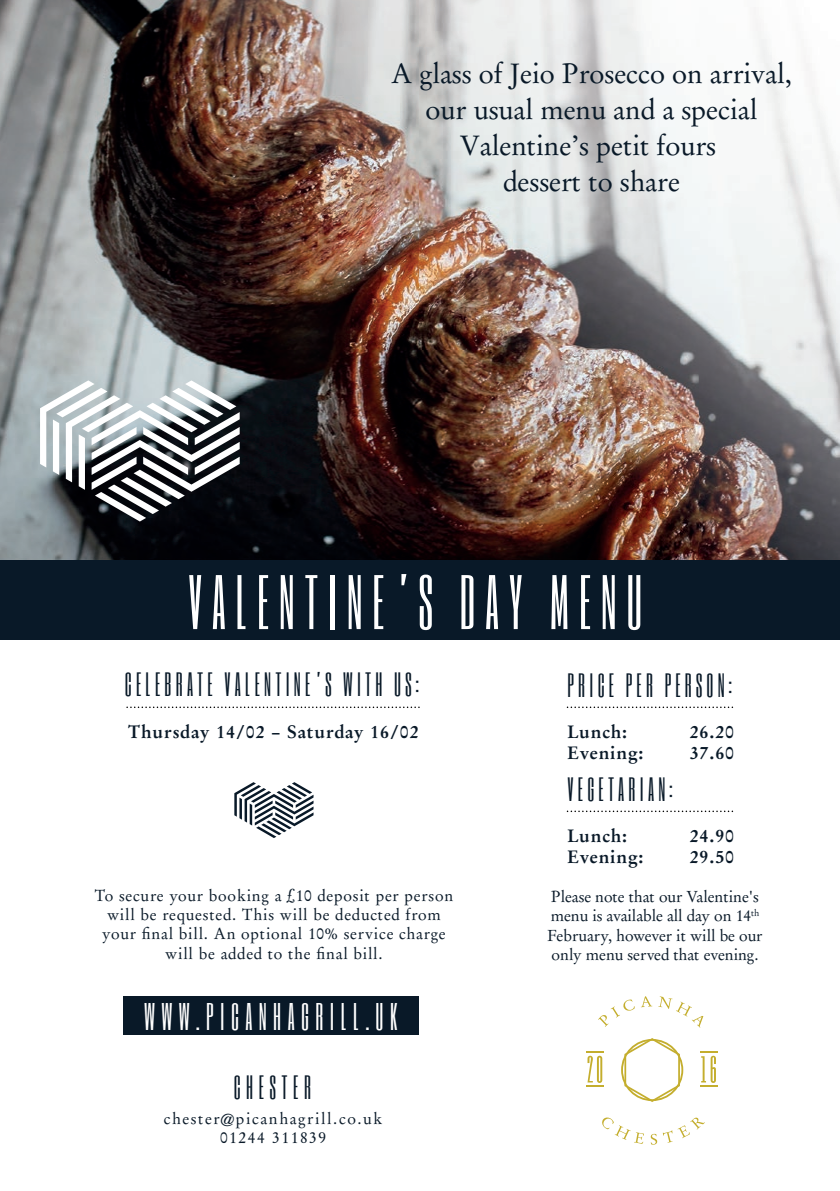
<style>
.page{position:relative;width:840px;height:1191px;background:#fff}
.page>*{position:absolute;margin:0;border:0;box-sizing:border-box;transform-origin:0 0}
.t1{font:64px "Six Caps";letter-spacing:.15em;color:#fff}
.t2{font:32px "Six Caps";letter-spacing:.2em;color:#fff}
.t3{font:28px/36px "Garamond No 8";color:#091928;text-align:center}
.t4{font:28px "Six Caps";letter-spacing:.15em;color:#091928}
.t5{font:28px "Six Caps";letter-spacing:.2em;color:#091928}
.t6{font:700 18px/21.6px "Garamond No 8";letter-spacing:.05em;color:#091928}
.t7{font:16px/19.2px "Garamond No 8";letter-spacing:.05em;color:#091928;text-align:center}
.t8{font:16px/19.2px "Garamond No 8";color:#091928}
.t9{font:16px/19.2px "Garamond No 8";letter-spacing:.1em;color:#091928;text-align:center}
</style>
<div class="page">
<img style="left:0;top:0;width:839px;height:561px">
<svg style="left:566px;top:706px;width:166px;height:2px"></svg>
<svg style="left:566px;top:810px;width:166px;height:2px"></svg>
<div style="left:123px;top:996px;width:295px;height:38px;background:#091928"></div>
<div style="left:0;top:561px;width:839px;height:79px;background:#091928"></div>
<svg style="left:40px;top:380px;width:199px;height:141px"></svg>
<svg style="left:234px;top:782px;width:79px;height:56px"></svg>
<svg style="left:598px;top:999px;width:36px;height:28px"></svg>
<svg style="left:641px;top:996px;width:11px;height:11px"></svg>
<svg style="left:658px;top:996px;width:45px;height:31px"></svg>
<svg style="left:602px;top:1117px;width:41px;height:26px"></svg>
<svg style="left:650px;top:1133px;width:6px;height:11px"></svg>
<svg style="left:662px;top:1117px;width:42px;height:25px"></svg>
<svg style="left:621px;top:1038px;width:62px;height:64px"></svg>
<svg style="left:700px;top:1051px;width:17px;height:36px"></svg>
<svg style="left:586px;top:1051px;width:17px;height:36px"></svg>
<svg style="left:126px;top:706px;width:293px;height:2px"></svg>
<h3 class="t3" style="left:391px;top:55px;width:402px">A glass of Jeio Prosecco on arrival, our usual menu and a special<br>Valentine’s petit fours<br>dessert to share</h3>
<h1 class="t1" style="left:188px;top:558px;width:455px">VALENTINE’S DAY MENU</h1>
<h3 class="t4" style="left:125px;top:665px;width:295px">CELEBRATE VALENTINE’S WITH US:</h3>
<p class="t6" style="left:128px;top:720px;width:292px">Thursday 14/02 – Saturday 16/02</p>
<h3 class="t4" style="left:567px;top:665px;width:166px">PRICE PER PERSON:</h3>
<p class="t6" style="left:567px;top:720px;width:77px">Lunch:<br>Evening:</p>
<p class="t6" style="left:689px;top:720px;width:46px">26.20<br>37.60</p>
<h3 class="t4" style="left:567px;top:769px;width:106px">VEGETARIAN:</h3>
<p class="t6" style="left:567px;top:824px;width:77px">Lunch:<br>Evening:</p>
<p class="t6" style="left:689px;top:824px;width:46px">24.90<br>29.50</p>
<p class="t7" style="left:95px;top:885px;width:360px">To secure your booking a £10 deposit per person will be requested. This will be deducted from your final bill. An optional 10% service charge will be added to the final bill.</p>
<p class="t8" style="left:547px;top:887px;width:216px">Please note that our Valentine's menu is available all day on 14<sup>th<br></sup>February, however it will be our only menu served that evening.</p>
<h2 class="t2" style="left:144px;top:994px;width:255px">WWW.PICANHAGRILL.UK</h2>
<h3 class="t5" style="left:233px;top:1067px;width:79px">CHESTER</h3>
<p class="t9" style="left:164px;top:1108px;width:220px">chester@picanhagrill.co.uk<br>01244 311839</p>
</div>
